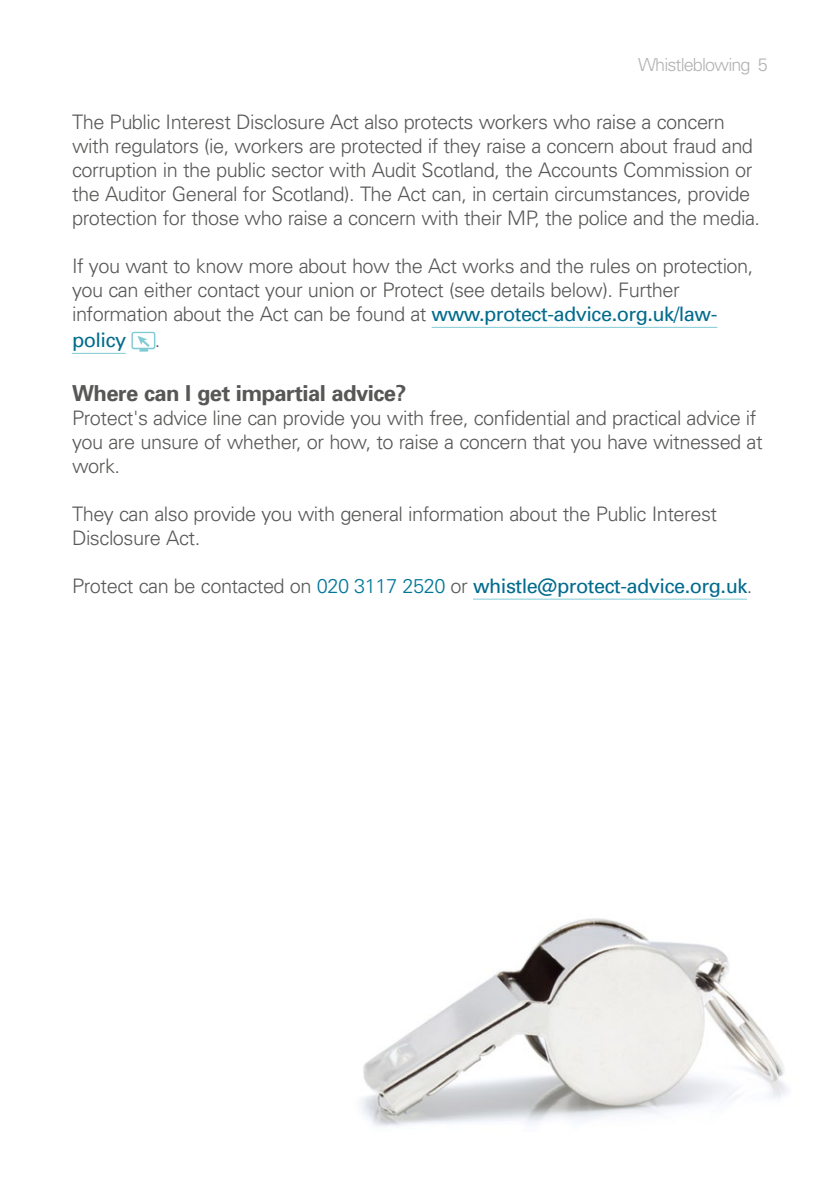
<style>
.page{position:relative;width:840px;height:1191px;background:#fff}
.page>*{position:absolute;margin:0;border:0;box-sizing:border-box;transform-origin:0 0}
.body_text{font:700 22px "Univers";letter-spacing:-.025em;color:#575756}
.body_text-2{font:300 20px/24px "Univers";letter-spacing:-.025em;color:#575756}
.body_text-3{font:20px "Univers";letter-spacing:-.025em;color:#006b8d}
.t1{font:300 18px "Univers";letter-spacing:-.05em;color:#b3b2b2}
.s1{font-weight:400;color:#006b8d}
.s2{font-weight:300;color:#575756}
.s3{font-weight:300;color:#007797}
</style>
<div class="page">
<hr style="left:431px;top:327px;width:286px;height:1px;background:#81cbd4">
<hr style="left:72px;top:353px;width:54px;height:1px;background:#81cbd4">
<hr style="left:472px;top:598px;width:274px;height:1px;background:#81cbd4">
<svg style="left:131px;top:332px;width:24px;height:19px"></svg>
<img style="left:361px;top:918px;width:426px;height:209px">
<p class="t1" style="left:637px;top:54px;width:131px">Whistleblowing 5</p>
<p class="body_text-2" style="left:72px;top:110px;width:689px">The Public Interest Disclosure Act also protects workers who raise a concern with regulators (ie, workers are protected if they raise a concern about fraud and corruption in the public sector with Audit Scotland, the Accounts Commission or the Auditor General for Scotland). The Act can, in certain circumstances, provide protection for those who raise a concern with their MP, the police and the media.</p>
<p class="body_text-2" style="left:72px;top:254px;width:682px">If you want to know more about how the Act works and the rules on protection, you can either contact your union or Protect (see details below). Further information about the Act can be found at <span class="s1">www.protect-advice.org.uk/law-</span></p>
<p class="body_text-3" style="left:72px;top:329px;width:56px">policy</p>
<p class="body_text-2" style="left:155px;top:328px;width:7px">.</p>
<p class="body_text" style="left:72px;top:380px;width:336px">Where can I get impartial advice?</p>
<p class="body_text-2" style="left:72px;top:406px;width:691px">Protect's advice line can provide you with free, confidential and practical advice if you are unsure of whether, or how, to raise a concern that you have witnessed at work.</p>
<p class="body_text-2" style="left:72px;top:502px;width:646px">They can also provide you with general information about the Public Interest<br>Disclosure Act.</p>
<p class="body_text-3" style="left:72px;top:574px;width:681px"><span class="s2">Protect can be contacted on</span> <span class="s3">020 3117 2520</span> <span class="s2">or</span> whistle@protect-advice.org.uk<span class="s2">.</span></p>
</div>
